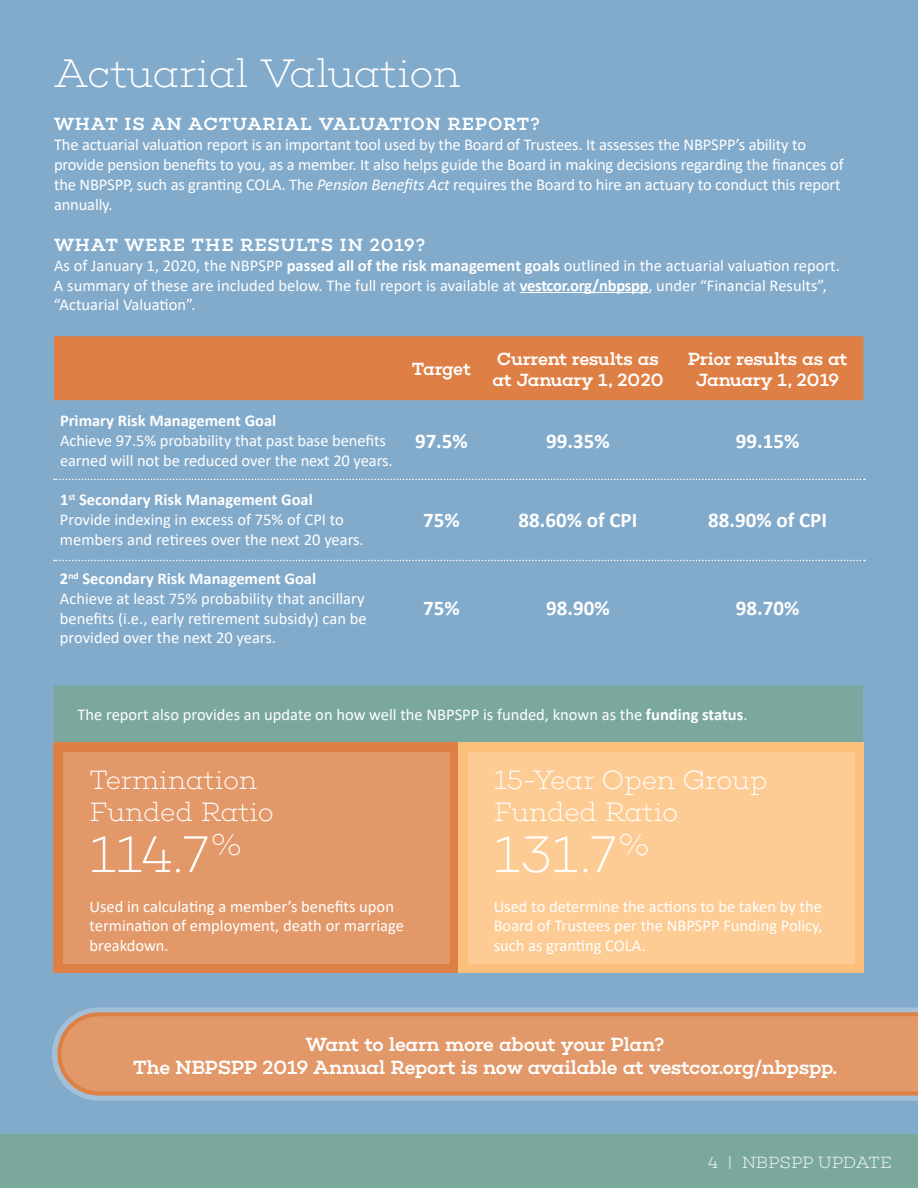
<style>
.page{position:relative;width:918px;height:1188px;background:#82aacb}
.page>*{position:absolute;margin:0;border:0;box-sizing:border-box;transform-origin:0 0}
.t1{font:200 52.5px "Choplin";color:#fff}
.t2{font:200 40.5px "Choplin";letter-spacing:-.03em;color:#fff}
.t3{font:200 27px/32.4px "Choplin";letter-spacing:-.025em;color:#fff}
.t4{font:700 21px "Calibri";color:#fff}
.t5{font:500 19.5px/23.4px "Choplin";letter-spacing:-.02em;color:#fff;text-align:center}
.t6{font:500 18px/21.6px "Choplin";letter-spacing:-.005em;color:#fff}
.t7{font:500 18px "Choplin";letter-spacing:.04em;color:#fff}
.t8{font:500 18px "Choplin";letter-spacing:.045em;color:#fff}
.t9{font:16.5px/19.8px "Calibri";letter-spacing:-.005em;color:#fff}
.t10{font:700 16.5px "Calibri";color:#fff}
.t11{font:200 16.5px "Choplin";letter-spacing:-.01em;color:#fff}
.s1{font-style:italic}
.s2{font-weight:700}
</style>
<div class="page">
<hr style="left:520px;top:292px;width:128px;height:1px;background:#fff">
<div style="left:54px;top:336px;width:809px;height:64px;background:#de7f46"></div>
<div style="left:54px;top:686px;width:809px;height:56px;background:#7aa79e"></div>
<div style="left:54px;top:743px;width:405px;height:230px;background:#dc8045"></div>
<div style="left:459px;top:743px;width:405px;height:230px;background:#fdc07c"></div>
<div style="left:63px;top:752px;width:387px;height:212px;background:#e29869"></div>
<div style="left:468px;top:752px;width:387px;height:212px;background:#fdcc95"></div>
<svg style="left:52px;top:1007px;width:866px;height:94px;fill:#a3c0d8"></svg>
<svg style="left:57px;top:1012px;width:861px;height:84px;fill:#dc8045"></svg>
<div style="left:61px;top:1016px;width:857px;height:76px;background:#e29869"></div>
<div style="left:0;top:1135px;width:918px;height:53px;background:#7ba89d"></div>
<svg style="left:54px;top:479px;width:811px;height:1px"></svg>
<svg style="left:54px;top:560px;width:811px;height:1px"></svg>
<h2 class="t2" style="left:54px;top:50px;width:408px">Actuarial Valuation</h2>
<p class="t7" style="left:54px;top:114px;width:487px">WHAT IS AN ACTUARIAL VALUATION REPORT?</p>
<p class="t9" style="left:54px;top:134px;width:791px">The actuarial valuation report is an important tool used by the Board of Trustees. It assesses the NBPSPP’s ability to provide pension benefits to you, as a member. It also helps guide the Board in making decisions regarding the finances of the NBPSPP, such as granting COLA. The <span class="s1">Pension Benefits Act</span> requires the Board to hire an actuary to conduct this report annually.</p>
<p class="t8" style="left:54px;top:234px;width:373px">WHAT WERE THE RESULTS IN 2019?</p>
<p class="t9" style="left:54px;top:255px;width:788px">As of January 1, 2020, the NBPSPP <span class="s2">passed all of the risk management goals</span> outlined in the actuarial valuation report.<br>A summary of these are included below. The full report is available at <span class="s2">vestcor.org/nbpspp</span>, under “Financial Results”, “Actuarial Valuation”.</p>
<p class="t6" style="left:412px;top:359px;width:61px">Target</p>
<p class="t6" style="left:492px;top:348px;width:173px">Current results as at January 1, 2020</p>
<p class="t6" style="left:688px;top:348px;width:161px;text-align:center">Prior results as at<br>January 1, 2019</p>
<p class="t10" style="left:60px;top:409px;width:218px">Primary Risk Management Goal</p>
<p class="t9" style="left:60px;top:430px;width:334px">Achieve 97.5% probability that past base benefits earned will not be reduced over the next 20 years.</p>
<p class="t4" style="left:415px;top:426px;width:54px">97.5%</p>
<p class="t4" style="left:546px;top:426px;width:65px">99.35%</p>
<p class="t4" style="left:736px;top:426px;width:65px">99.15%</p>
<p class="t9" style="left:60px;top:489px;width:305px"><span class="s2">1</span><sup>st</sup> <span class="s2">Secondary Risk Management Goal<br></span>Provide indexing in excess of 75% of CPI to members and retirees over the next 20 years.</p>
<p class="t4" style="left:423px;top:505px;width:38px">75%</p>
<p class="t4" style="left:519px;top:505px;width:120px">88.60% of CPI</p>
<p class="t4" style="left:708px;top:505px;width:120px">88.90% of CPI</p>
<p class="t9" style="left:60px;top:568px;width:308px"><span class="s2">2</span><sup>nd</sup> <span class="s2">Secondary Risk Management Goal </span>Achieve at least 75% probability that ancillary benefits (i.e., early retirement subsidy) can be provided over the next 20 years.</p>
<p class="t4" style="left:423px;top:594px;width:38px">75%</p>
<p class="t4" style="left:546px;top:594px;width:65px">98.90%</p>
<p class="t4" style="left:736px;top:594px;width:65px">98.70%</p>
<p class="t9" style="left:78px;top:704px;width:671px">The report also provides an update on how well the NBPSPP is funded, known as the <span class="s2">funding status</span>.</p>
<h3 class="t3" style="left:89px;top:764px;width:186px">Termination<br>Funded Ratio</h3>
<h1 class="t1" style="left:89px;top:824px;width:156px">114.7<sup>%</sup></h1>
<p class="t9" style="left:89px;top:896px;width:316px">Used in calculating a member’s benefits upon termination of employment, death or marriage breakdown.</p>
<h3 class="t3" style="left:494px;top:764px;width:275px">15-Year Open Group<br>Funded Ratio</h3>
<h1 class="t1" style="left:494px;top:824px;width:159px">131.7<sup>%</sup></h1>
<p class="t9" style="left:494px;top:896px;width:331px;text-align:justify">Used to determine the actions to be taken by the Board of Trustees per the NBPSPP Funding Policy, such as granting COLA.</p>
<p class="t5" style="left:133px;top:1032px;width:705px">Want to learn more about your Plan?<br>The NBPSPP 2019 Annual Report is now available at vestcor.org/nbpspp.</p>
<p class="t11" style="left:708px;top:1153px;width:185px">4 | NBPSPP UPDATE</p>
</div>
